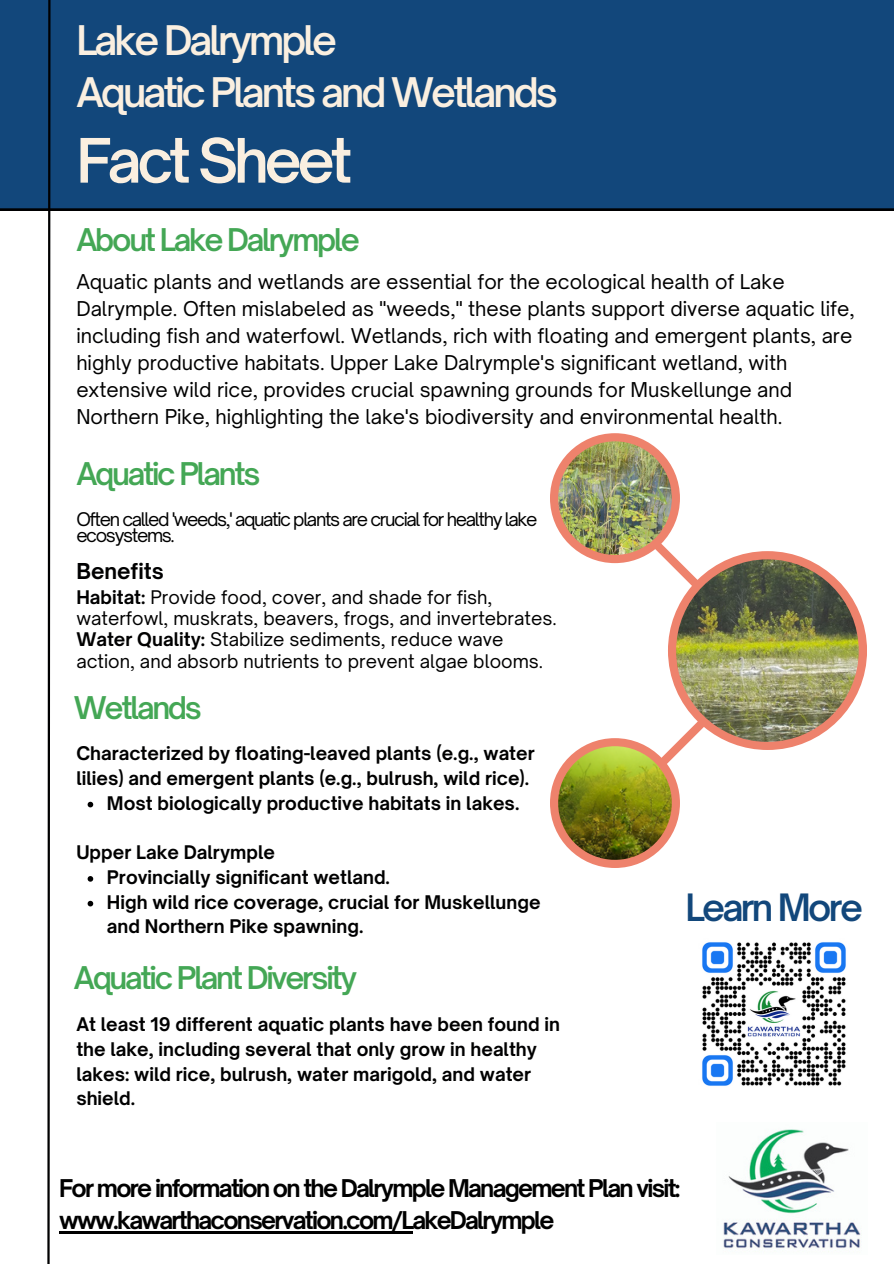
<style>
.page{position:relative;width:894px;height:1264px;background:#fff}
.page>*{position:absolute;margin:0;border:0;box-sizing:border-box;transform-origin:0 0}
.t1{font:600 58.5px "Open Sauce One";letter-spacing:-.075em;color:#faefe0}
.t2{font:600 39.15px/51.8px "Open Sauce One";letter-spacing:-.075em;color:#faefe0}
.t3{font:600 36px "Open Sauce One";letter-spacing:-.075em;color:#12477b}
.t4{font:600 30px "Open Sauce One";letter-spacing:-.075em;color:#44a755}
.t5{font:700 23.4px/32.7px "Open Sauce One";letter-spacing:-.075em;color:#000}
.t6{font:700 21px "Open Sauce One";color:#000001}
.t7{font:19.5px/27px "Open Sauce One";color:#000001}
.t8{font:700 18px/24.8px "Open Sauce One";color:#000001}
.t9{font:18px/21.3px "Open Sauce One";color:#000001}
.t10{font:18px/15.8px "Open Sauce One";letter-spacing:-.075em;color:#000}
.s1{font-weight:700}
</style>
<div class="page">
<div style="left:0;top:0;width:893px;height:210px;background:#12477b"></div>
<svg style="left:46px;top:0;width:6px;height:1263px"></svg>
<img style="left:723px;top:1129px;width:138px;height:123px">
<svg style="left:550px;top:433px;width:316px;height:435px"></svg>
<img style="left:558px;top:746px;width:113px;height:113px;border-radius:50%">
<img style="left:558px;top:441px;width:113px;height:114px">
<img style="left:676px;top:559px;width:182px;height:183px;border-radius:50%">
<img style="left:702px;top:942px;width:144px;height:144px">
<hr style="left:59px;top:1231px;width:353px;height:2px;background:#000">
<svg style="left:88px;top:801px;width:5px;height:6px"></svg>
<svg style="left:88px;top:876px;width:5px;height:5px"></svg>
<svg style="left:88px;top:900px;width:5px;height:6px"></svg>
<p class="t2" style="left:76px;top:15px;width:483px">Lake Dalrymple<br>Aquatic Plants and Wetlands</p>
<p class="t1" style="left:76px;top:124px;width:277px">Fact Sheet</p>
<h3 class="t4" style="left:76px;top:221px;width:285px">About Lake Dalrymple</h3>
<p class="t7" style="left:76px;top:267px;width:779px">Aquatic plants and wetlands are essential for the ecological health of Lake Dalrymple. Often mislabeled as "weeds," these plants support diverse aquatic life, including fish and waterfowl. Wetlands, rich with floating and emergent plants, are highly productive habitats. Upper Lake Dalrymple's significant wetland, with extensive wild rice, provides crucial spawning grounds for Muskellunge and Northern Pike, highlighting the lake's biodiversity and environmental health.</p>
<p class="t4" style="left:76px;top:454px;width:185px">Aquatic Plants</p>
<p class="t10" style="left:76px;top:511px;width:462px">Often called 'weeds,' aquatic plants are crucial for healthy lake ecosystems.</p>
<h3 class="t6" style="left:76px;top:558px;width:89px">Benefits</h3>
<h5 class="t9" style="left:76px;top:586px;width:481px"><span class="s1">Habitat:</span> Provide food, cover, and shade for fish, waterfowl, muskrats, beavers, frogs, and invertebrates.</h5>
<p class="t9" style="left:76px;top:629px;width:468px"><span class="s1">Water Quality:</span> Stabilize sediments, reduce wave action, and absorb nutrients to prevent algae blooms.</p>
<h5 class="t4" style="left:74px;top:689px;width:130px">Wetlands</h5>
<p class="t8" style="left:76px;top:741px;width:460px">Characterized by floating-leaved plants (e.g., water lilies) and emergent plants (e.g., bulrush, wild rice).</p>
<p class="t8" style="left:107px;top:790px;width:414px">Most biologically productive habitats in lakes.</p>
<h2 class="t8" style="left:76px;top:840px;width:200px">Upper Lake Dalrymple</h2>
<p class="t8" style="left:107px;top:864px;width:284px">Provincially significant wetland.</p>
<h3 class="t8" style="left:107px;top:889px;width:435px">High wild rice coverage, crucial for Muskellunge and Northern Pike spawning.</h3>
<h5 class="t4" style="left:74px;top:958px;width:285px">Aquatic Plant Diversity</h5>
<p class="t8" style="left:76px;top:1011px;width:485px">At least 19 different aquatic plants have been found in the lake, including several that only grow in healthy lakes: wild rice, bulrush, water marigold, and water shield.</p>
<h4 class="t3" style="left:685px;top:884px;width:179px">Learn More</h4>
<p class="t5" style="left:59px;top:1171px;width:622px">For more information on the Dalrymple Management Plan visit: www.kawarthaconservation.com/LakeDalrymple</p>
</div>
